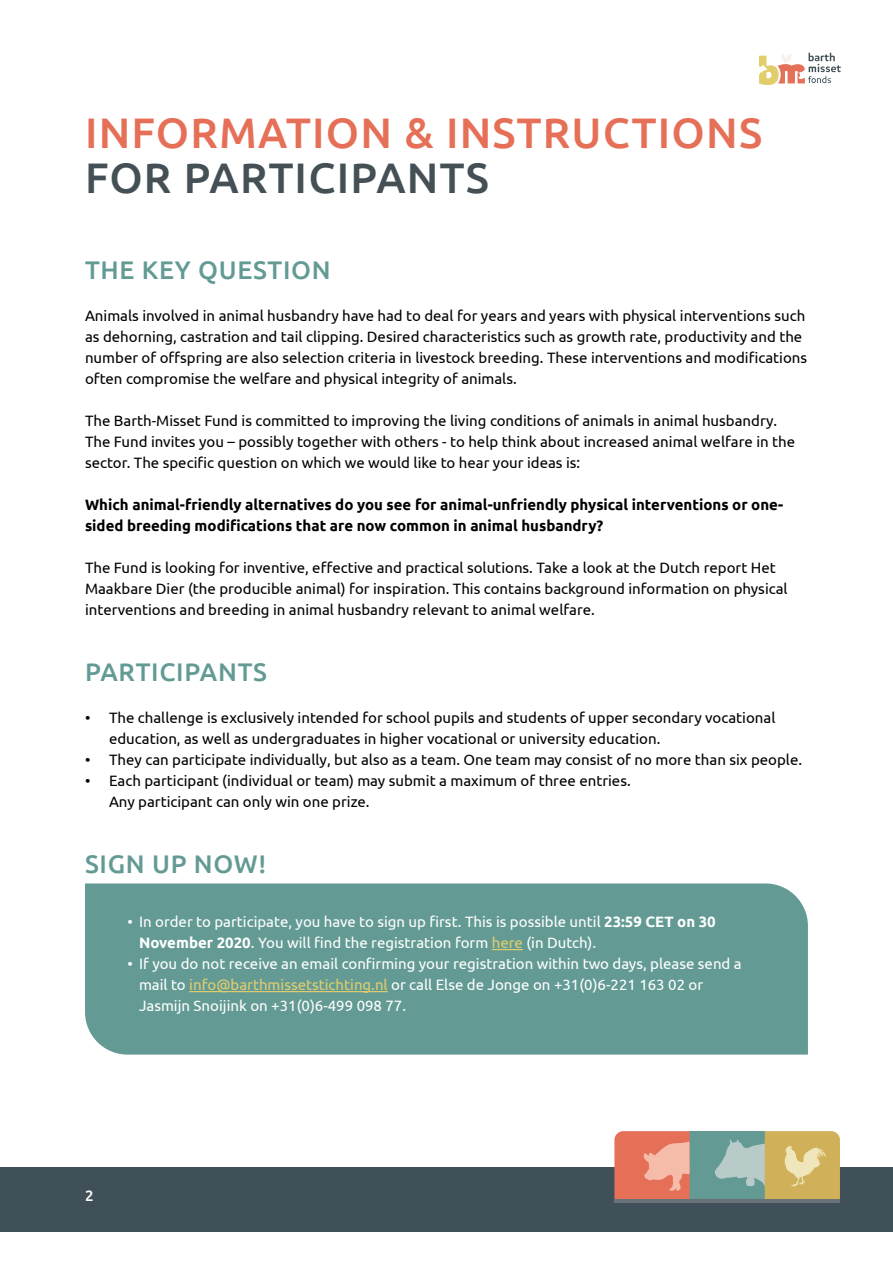
<style>
.page{position:relative;width:893px;height:1263px;background:#fff}
.page>*{position:absolute;margin:0;border:0;box-sizing:border-box;transform-origin:0 0}
.t1{font:500 42.75px "Ubuntu";letter-spacing:.03em;color:#e67057}
.t2{font:500 42.75px "Ubuntu";letter-spacing:.03em;color:#445056}
.t3{font:500 25.5px "Ubuntu";letter-spacing:.03em;color:#639b94}
.t4{font:15px/21px "Ubuntu";color:#000}
.t5{font:15px/21px "Ubuntu";color:#fff}
.t6{font:700 15px/21px "Ubuntu";color:#000}
.t7{font:500 15px "Ubuntu";color:#fff}
.s1{font-weight:700}
.s2{color:#e1cd6e}
</style>
<div class="page">
<svg style="left:759px;top:53px;width:82px;height:32px"></svg>
<div style="left:0;top:1167px;width:893px;height:65px;background:#405058"></div>
<div style="left:690px;top:1131px;width:75px;height:69px;background:#639b94"></div>
<svg style="left:614px;top:1131px;width:76px;height:68px;background:#e9856e"></svg>
<hr style="left:614px;top:1199px;width:226px;height:4px;background:#697178">
<svg style="left:715px;top:1131px;width:125px;height:68px"></svg>
<div style="left:85px;top:883px;width:723px;height:171px;background:#639b94"></div>
<hr style="left:492px;top:949px;width:31px;height:1px;background:#e1cd6e">
<hr style="left:189px;top:991px;width:199px;height:1px;background:#e1cd6e">
<h1 class="t1" style="left:85px;top:106px;width:679px">INFORMATION &amp; INSTRUCTIONS</h1>
<h1 class="t2" style="left:85px;top:150px;width:405px">FOR PARTICIPANTS</h1>
<h2 class="t3" style="left:85px;top:254px;width:247px">THE KEY QUESTION</h2>
<p class="t4" style="left:85px;top:305px;width:724px">Animals involved in animal husbandry have had to deal for years and years with physical interventions such as dehorning, castration and tail clipping. Desired characteristics such as growth rate, productivity and the number of offspring are also selection criteria in livestock breeding. These interventions and modifications often compromise the welfare and physical integrity of animals.</p>
<p class="t4" style="left:85px;top:410px;width:712px">The Barth-Misset Fund is committed to improving the living conditions of animals in animal husbandry.<br>The Fund invites you – possibly together with others - to help think about increased animal welfare in the sector. The specific question on which we would like to hear your ideas is:</p>
<p class="t6" style="left:85px;top:494px;width:700px">Which animal-friendly alternatives do you see for animal-unfriendly physical interventions or one&shy;sided breeding modifications that are now common in animal husbandry?</p>
<p class="t4" style="left:85px;top:557px;width:704px">The Fund is looking for inventive, effective and practical solutions. Take a look at the Dutch report Het<br>Maakbare Dier (the producible animal) for inspiration. This contains background information on physical interventions and breeding in animal husbandry relevant to animal welfare.</p>
<h2 class="t3" style="left:85px;top:656px;width:183px">PARTICIPANTS</h2>
<p class="t4" style="left:109px;top:707px;width:668px;text-indent:-24px">• The challenge is exclusively intended for school pupils and students of upper secondary vocational education, as well as undergraduates in higher vocational or university education.</p>
<p class="t4" style="left:85px;top:749px;width:718px">• They can participate individually, but also as a team. One team may consist of no more than six people.</p>
<p class="t4" style="left:109px;top:770px;width:523px;text-indent:-24px">• Each participant (individual or team) may submit a maximum of three entries.<br>Any participant can only win one prize.</p>
<h2 class="t3" style="left:85px;top:847px;width:183px">SIGN UP NOW!</h2>
<p class="t5" style="left:139px;top:910px;width:578px;text-indent:-11px">• In order to participate, you have to sign up first. This is possible until <span class="s1">23:59 CET on 30<br>November 2020</span>. You will find the registration form <span class="s2">here</span> (in Dutch).</p>
<p class="t5" style="left:139px;top:952px;width:604px;text-indent:-11px">• If you do not receive an email confirming your registration within two days, please send a mail to <span class="s2">info@barthmissetstichting.nl</span> or call Else de Jonge on +31(0)6-221 163 02 or<br>Jasmijn Snoijink on +31(0)6-499 098 77.</p>
<p class="t7" style="left:85px;top:1186px;width:10px">2</p>
</div>
